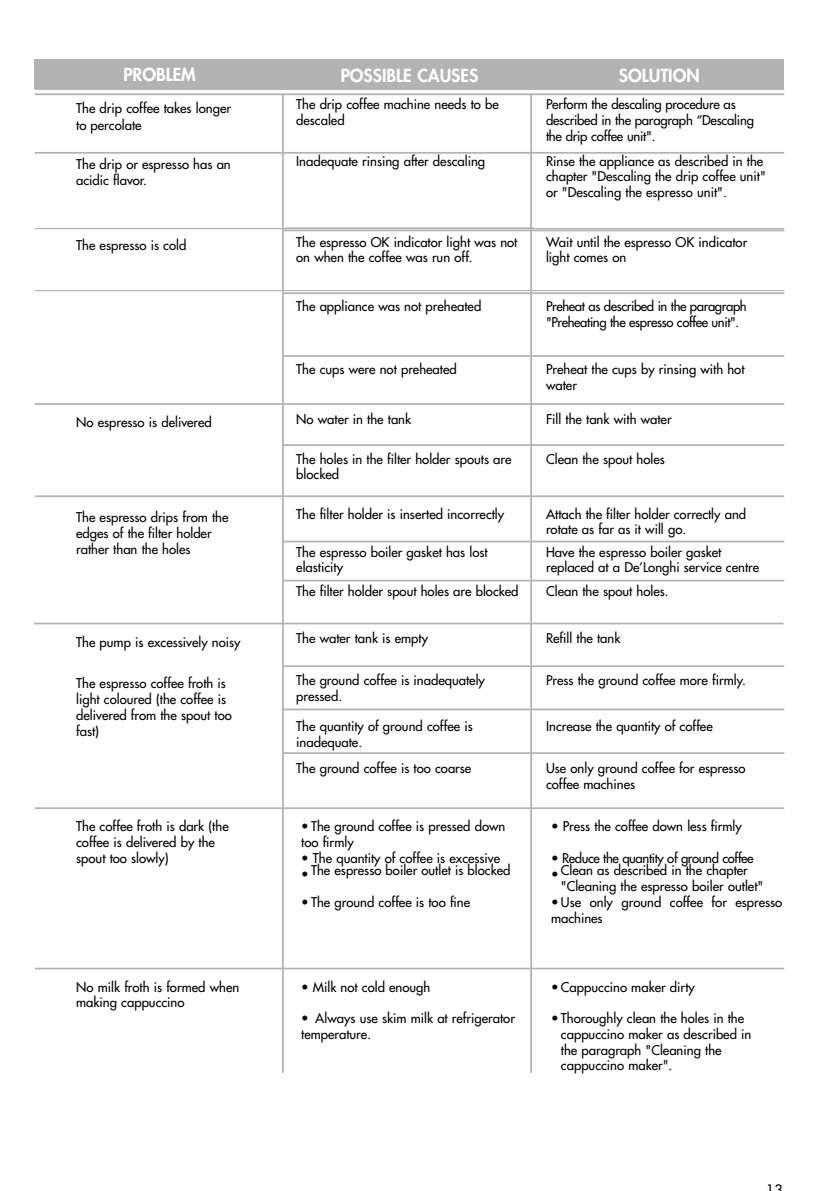
<style>
.page{position:relative;width:819px;height:1191px;background:#fff}
.page>*{position:absolute;margin:0;border:0;box-sizing:border-box;transform-origin:0 0}
.t1{font:800 17.5px "Futura";color:#fff}
.t2{font:14px "Futura";color:#000}
.t3{font:13.12px/15.8px "Futura";color:#000}
.t4{font:13.12px/15.8px "Futura";letter-spacing:-.03em;color:#000}
</style>
<div class="page">
<hr style="left:35px;top:227px;width:749px;height:2px;background:#b3b3b3">
<hr style="left:35px;top:289px;width:749px;height:2px;background:#b3b3b3">
<hr style="left:35px;top:403px;width:749px;height:2px;background:#b3b3b3">
<div style="left:35px;top:60px;width:249px;height:30px;background:#b3b3b3"></div>
<div style="left:284px;top:60px;width:250px;height:30px;background:#b3b3b3"></div>
<div style="left:534px;top:60px;width:250px;height:30px;background:#b3b3b3"></div>
<div style="left:35px;top:152px;width:249px;height:76px;background:#fff"></div>
<div style="left:534px;top:152px;width:250px;height:76px;background:#fff"></div>
<div style="left:35px;top:233px;width:249px;height:57px;background:#fff"></div>
<div style="left:284px;top:233px;width:250px;height:57px;background:#fff"></div>
<div style="left:534px;top:233px;width:250px;height:57px;background:#fff"></div>
<hr style="left:35px;top:152px;width:749px;height:2px;background:#b3b3b3">
<hr style="left:35px;top:495px;width:749px;height:2px;background:#b3b3b3">
<hr style="left:35px;top:807px;width:749px;height:2px;background:#b3b3b3">
<hr style="left:34px;top:622px;width:749px;height:2px;background:#b3b3b3">
<hr style="left:35px;top:93px;width:749px;height:2px;background:#b3b3b3">
<hr style="left:282px;top:94px;width:2px;height:978px;background:#b3b3b3">
<hr style="left:530px;top:94px;width:2px;height:978px;background:#b3b3b3">
<hr style="left:283px;top:229px;width:501px;height:2px;background:#b3b3b3">
<hr style="left:283px;top:292px;width:501px;height:2px;background:#b3b3b3">
<hr style="left:283px;top:355px;width:501px;height:2px;background:#b3b3b3">
<hr style="left:283px;top:444px;width:501px;height:2px;background:#b3b3b3">
<hr style="left:283px;top:541px;width:501px;height:1px;background:#b3b3b3">
<hr style="left:283px;top:580px;width:501px;height:1px;background:#b3b3b3">
<hr style="left:283px;top:665px;width:501px;height:2px;background:#b3b3b3">
<hr style="left:283px;top:708px;width:501px;height:2px;background:#b3b3b3">
<hr style="left:283px;top:752px;width:501px;height:2px;background:#b3b3b3">
<hr style="left:35px;top:967px;width:749px;height:2px;background:#b3b3b3">
<h1 class="t1" style="left:123px;top:66px;width:74px">PROBLEM</h1>
<h1 class="t1" style="left:341px;top:67px;width:139px">POSSIBLE CAUSES</h1>
<h1 class="t1" style="left:618px;top:67px;width:82px">SOLUTION</h1>
<p class="t3" style="left:76px;top:100px;width:156px;line-height:17.8px">The drip coffee takes longer to percolate</p>
<p class="t3" style="left:296px;top:97px;width:204px">The drip coffee machine needs to be descaled</p>
<p class="t3" style="left:76px;top:157px;width:156px">The drip or espresso has an acidic flavor.</p>
<p class="t3" style="left:296px;top:154px;width:190px">Inadequate rinsing after descaling</p>
<p class="t3" style="left:546px;top:154px;width:221px">Rinse the appliance as described in the chapter "Descaling the drip coffee unit" or "Descaling the espresso unit".</p>
<p class="t3" style="left:76px;top:238px;width:112px">The espresso is cold</p>
<p class="t3" style="left:296px;top:235px;width:223px">The espresso OK indicator light was not on when the coffee was run off.</p>
<p class="t3" style="left:546px;top:235px;width:203px">Wait until the espresso OK indicator light comes on</p>
<p class="t3" style="left:296px;top:299px;width:186px">The appliance was not preheated</p>
<p class="t4" style="left:546px;top:299px;width:202px">Preheat as described in the paragraph "Preheating the espresso coffee unit".</p>
<p class="t3" style="left:546px;top:97px;width:209px">Perform the descaling procedure as described in the paragraph “Descaling the drip coffee unit".</p>
<p class="t3" style="left:296px;top:362px;width:162px">The cups were not preheated</p>
<p class="t3" style="left:546px;top:362px;width:200px">Preheat the cups by rinsing with hot water</p>
<p class="t3" style="left:76px;top:416px;width:137px">No espresso is delivered</p>
<p class="t3" style="left:296px;top:412px;width:116px">No water in the tank</p>
<p class="t3" style="left:546px;top:412px;width:127px">Fill the tank with water</p>
<p class="t3" style="left:296px;top:452px;width:217px">The holes in the filter holder spouts are blocked</p>
<p class="t3" style="left:546px;top:452px;width:120px">Clean the spout holes</p>
<p class="t3" style="left:76px;top:510px;width:154px">The espresso drips from the edges of the filter holder rather than the holes</p>
<p class="t3" style="left:296px;top:507px;width:209px">The filter holder is inserted incorrectly</p>
<p class="t3" style="left:546px;top:507px;width:202px">Attach the filter holder correctly and rotate as far as it will go.</p>
<p class="t3" style="left:296px;top:545px;width:193px">The espresso boiler gasket has lost elasticity</p>
<p class="t3" style="left:546px;top:545px;width:214px">Have the espresso boiler gasket replaced at a De’Longhi service centre</p>
<p class="t3" style="left:296px;top:584px;width:224px">The filter holder spout holes are blocked</p>
<p class="t3" style="left:546px;top:584px;width:124px">Clean the spout holes.</p>
<p class="t3" style="left:76px;top:635px;width:166px">The pump is excessively noisy</p>
<p class="t3" style="left:296px;top:631px;width:133px">The water tank is empty</p>
<p class="t3" style="left:546px;top:631px;width:76px">Refill the tank</p>
<p class="t3" style="left:76px;top:676px;width:157px">The espresso coffee froth is light coloured (the coffee is delivered from the spout too fast)</p>
<p class="t3" style="left:296px;top:673px;width:190px">The ground coffee is inadequately pressed.</p>
<p class="t3" style="left:546px;top:673px;width:201px">Press the ground coffee more firmly.</p>
<p class="t3" style="left:296px;top:719px;width:178px">The quantity of ground coffee is inadequate.</p>
<p class="t3" style="left:546px;top:719px;width:168px">Increase the quantity of coffee</p>
<p class="t3" style="left:296px;top:761px;width:176px">The ground coffee is too coarse</p>
<p class="t3" style="left:546px;top:761px;width:201px">Use only ground coffee for espresso coffee machines</p>
<p class="t3" style="left:76px;top:819px;width:154px">The coffee froth is dark (the coffee is delivered by the spout too slowly)</p>
<p class="t3" style="left:301px;top:819px;width:206px">• The ground coffee is pressed down too firmly</p>
<p class="t3" style="left:301px;top:851px;width:200px">• The quantity of coffee is excessive</p>
<p class="t3" style="left:301px;top:863px;width:211px">• The espresso boiler outlet is blocked</p>
<p class="t3" style="left:301px;top:895px;width:170px">• The ground coffee is too fine</p>
<p class="t3" style="left:76px;top:980px;width:165px">No milk froth is formed when making cappuccino</p>
<p class="t3" style="left:301px;top:980px;width:131px">• Milk not cold enough</p>
<p class="t3" style="left:301px;top:1011px;width:215px">• Always use skim milk at refrigerator temperature.</p>
<p class="t3" style="left:551px;top:819px;width:192px">• Press the coffee down less firmly</p>
<p class="t4" style="left:551px;top:851px;width:204px">• Reduce the quantity of ground coffee</p>
<p class="t3" style="left:561px;top:863px;width:204px;text-indent:-10px">• Clean as described in the chapter "Cleaning the espresso boiler outlet"</p>
<p class="t3" style="left:551px;top:895px;width:233px">• Use only ground coffee for espresso machines</p>
<p class="t3" style="left:551px;top:980px;width:145px">• Cappuccino maker dirty</p>
<p class="t3" style="left:561px;top:1011px;width:192px;text-indent:-10px">• Thoroughly clean the holes in the cappuccino maker as described in the paragraph "Cleaning the cappuccino maker".</p>
<p class="t2" style="left:766px;top:1182px;width:18px">13</p>
</div>
